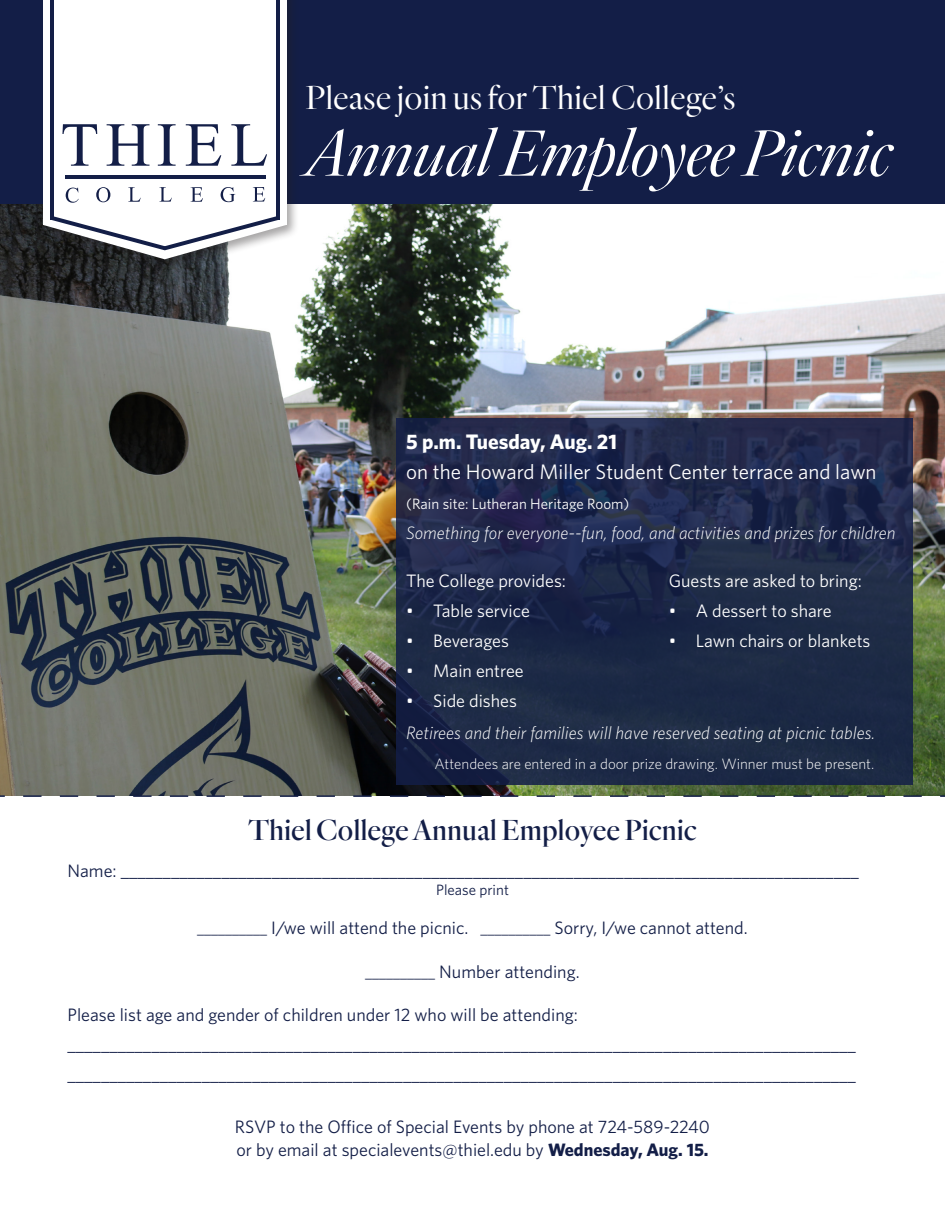
<style>
.page{position:relative;width:945px;height:1215px;background:#fff}
.page>*{position:absolute;margin:0;border:0;box-sizing:border-box;transform-origin:0 0}
.t1{font:italic 300 67.5px "Quarto";color:#fff}
.t2{font:300 34.5px "Quarto";color:#fff}
.t3{font:500 30px "Quarto";color:#131e47}
.t4{font:21px "Whitney";color:#fff}
.t5{font:700 21px "Whitney";color:#fff}
.t6{font:18px "Whitney";color:#131e47}
.t7{font:italic 300 18px "Whitney";color:#fff}
.t8{font:18px "Whitney";color:#fff}
.t9{font:300 15px "Whitney";color:#fff}
.t10{font:15px "Whitney";color:#fff}
.t11{font:15px "Whitney";color:#131e47}
.s1{font-size:15px}
.s2{font-weight:700}
</style>
<div class="page">
<img style="left:0;top:203px;width:945px;height:592px">
<div style="left:0;top:0;width:945px;height:203px;background:#131e47"></div>
<svg style="left:396px;top:418px;width:516px;height:367px;background:#1e2948"></svg>
<svg style="left:0;top:795px;width:945px;height:2px"></svg>
<div style="left:40px;top:0;width:259px;height:272px;background:#231f20;opacity:.4"></div>
<div style="left:43px;top:0;width:243px;height:225px;background:#fff"></div>
<hr style="left:50px;top:0;width:4px;height:220px;background:#131e47">
<hr style="left:276px;top:0;width:3px;height:220px;background:#131e47">
<svg style="left:43px;top:216px;width:243px;height:43px"></svg>
<svg style="left:62px;top:124px;width:35px;height:42px"></svg>
<svg style="left:107px;top:124px;width:42px;height:42px"></svg>
<svg style="left:158px;top:124px;width:18px;height:42px"></svg>
<svg style="left:186px;top:124px;width:35px;height:42px"></svg>
<svg style="left:231px;top:124px;width:36px;height:42px"></svg>
<svg style="left:66px;top:188px;width:13px;height:15px"></svg>
<svg style="left:96px;top:187px;width:14px;height:15px"></svg>
<svg style="left:128px;top:187px;width:13px;height:15px"></svg>
<svg style="left:159px;top:187px;width:13px;height:15px"></svg>
<svg style="left:191px;top:187px;width:12px;height:15px"></svg>
<svg style="left:221px;top:187px;width:14px;height:15px"></svg>
<svg style="left:253px;top:187px;width:12px;height:15px"></svg>
<hr style="left:65px;top:175px;width:200px;height:3px;background:#131e47">
<p class="t2" style="left:305px;top:74px;width:432px">Please join us for Thiel College’s</p>
<p class="t1" style="left:305px;top:108px;width:588px">Annual Employee Picnic</p>
<p class="t5" style="left:406px;top:427px;width:212px">5 p.m. Tuesday, Aug. 21</p>
<p class="t4" style="left:406px;top:458px;width:472px">on the Howard Miller Student Center terrace and lawn</p>
<p class="t10" style="left:406px;top:494px;width:225px">(Rain site: Lutheran Heritage Room)</p>
<p class="t7" style="left:406px;top:521px;width:491px">Something for everyone--fun, food, and activities and prizes for children</p>
<p class="t8" style="left:406px;top:569px;width:161px">The College provides:</p>
<p class="t8" style="left:406px;top:599px;width:125px">• Table service</p>
<p class="t8" style="left:406px;top:629px;width:104px">• Beverages</p>
<p class="t8" style="left:406px;top:659px;width:119px">• Main entree</p>
<p class="t8" style="left:406px;top:689px;width:112px">• Side dishes</p>
<p class="t8" style="left:669px;top:569px;width:195px">Guests are asked to bring:</p>
<p class="t8" style="left:669px;top:599px;width:164px">• A dessert to share</p>
<p class="t8" style="left:669px;top:629px;width:203px">• Lawn chairs or blankets</p>
<p class="t7" style="left:406px;top:721px;width:470px">Retirees and their families will have reserved seating at picnic tables.</p>
<p class="t9" style="left:435px;top:754px;width:441px">Attendees are entered in a door prize drawing. Winner must be present.</p>
<p class="t3" style="left:248px;top:811px;width:450px">Thiel College Annual Employee Picnic</p>
<p class="t6" style="left:68px;top:859px;width:793px">Name: ________________________________________________________________________________________</p>
<p class="t11" style="left:436px;top:880px;width:74px">Please print</p>
<p class="t6" style="left:197px;top:916px;width:552px"><span class="s1">__________</span> I/we will attend the picnic. <span class="s1">__________</span> Sorry, I/we cannot attend.</p>
<p class="t6" style="left:365px;top:959px;width:216px"><span class="s1">__________</span> Number attending.</p>
<p class="t6" style="left:68px;top:1003px;width:512px">Please list age and gender of children under 12 who will be attending:</p>
<p class="t6" style="left:68px;top:1033px;width:790px">______________________________________________________________________________________________</p>
<p class="t6" style="left:68px;top:1063px;width:790px">______________________________________________________________________________________________</p>
<p class="t6" style="left:235px;top:1115px;width:477px">RSVP to the Office of Special Events by phone at 724-589-2240</p>
<p class="t6" style="left:236px;top:1138px;width:474px">or by email at specialevents@thiel.edu by <span class="s2">Wednesday, Aug. 15.</span></p>
</div>
